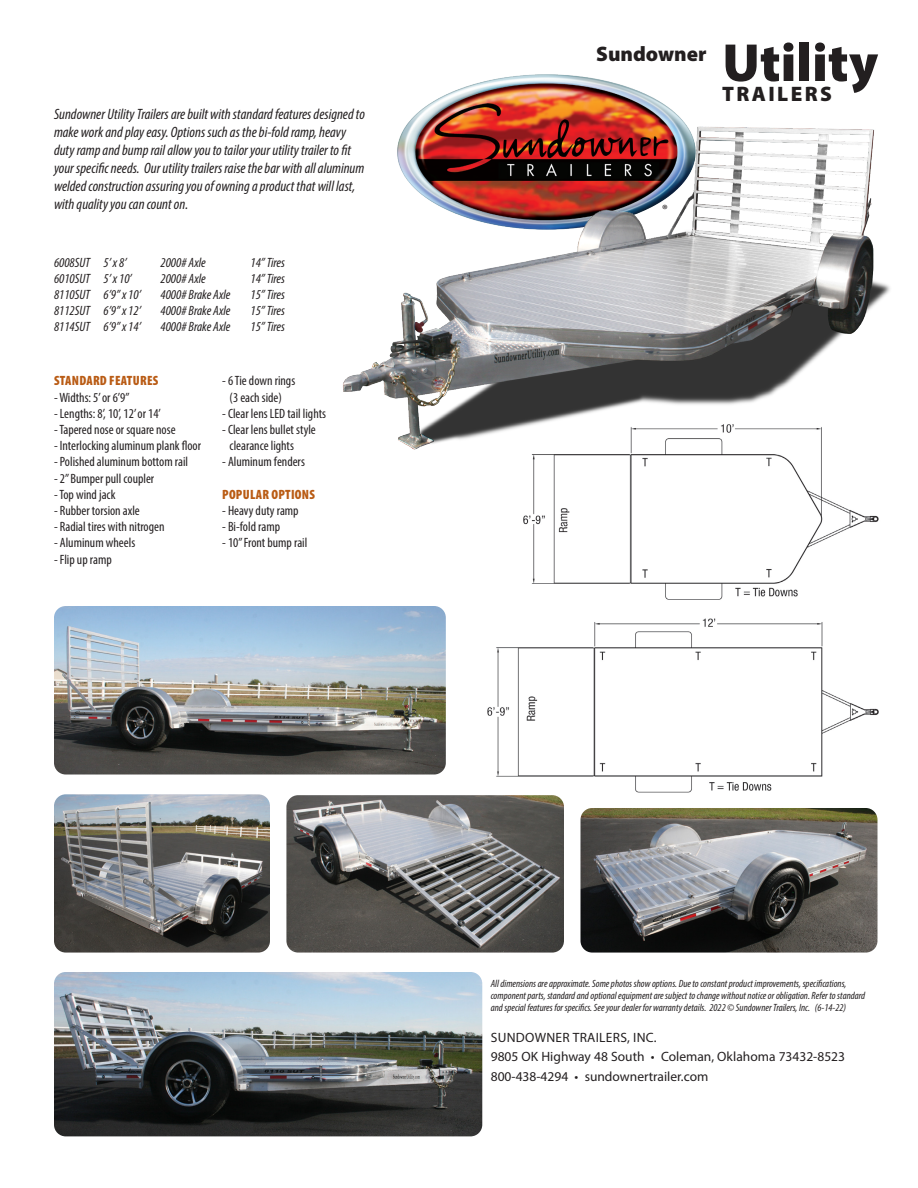
<style>
.page{position:relative;width:918px;height:1188px;background:#fff}
.page>*{position:absolute;margin:0;border:0;box-sizing:border-box;transform-origin:0 0}
.t1{font:900 54px "Myriad Pro";color:#231f20}
.t2{font:900 21px "Myriad Pro";color:#231f20}
.t3{font:900 21px "Myriad Pro";letter-spacing:.115em;color:#231f20}
.t4{font:italic condensed 15px/18px "Myriad Pro";color:#231f20}
.t5{font:condensed 13.5px "Myriad Pro";color:#231f20}
.t6{font:italic condensed 13.5px "Myriad Pro";color:#231f20}
.t7{font:13.5px "Myriad Pro";color:#231f20}
.t8{font:900 condensed 13.5px "Myriad Pro";letter-spacing:.02em;color:#b95b14}
.t9{font:13.5px "Myriad Pro";letter-spacing:.02em;color:#231f20}
.Disclaimer{font:italic condensed 10.5px/12px "Myriad Pro";color:#231f20}
</style>
<div class="page">
<img style="left:523px;top:462px;width:356px;height:138px">
<img style="left:406px;top:74px;width:280px;height:51px">
<img style="left:487px;top:618px;width:392px;height:175px">
<img style="left:54px;top:972px;width:428px;height:164px">
<img style="left:580px;top:808px;width:298px;height:145px">
<img style="left:54px;top:606px;width:392px;height:169px">
<img style="left:286px;top:795px;width:278px;height:158px">
<img style="left:54px;top:794px;width:216px;height:159px">
<img style="left:343px;top:125px;width:547px;height:337px">
<p class="t4" style="left:54px;top:104px;width:312px">Sundowner Utility Trailers are built with standard features designed to make work and play easy. Options such as the bi-fold ramp, heavy duty ramp and bump rail allow you to tailor your utility trailer to fit your specific needs. Our utility trailers raise the bar with all aluminum welded construction assuring you of owning a product that will last, with quality you can count on.</p>
<p class="t6" style="left:54px;top:254px;width:74px">6008SUT 5’ x 8’</p>
<p class="t6" style="left:161px;top:254px;width:47px">2000# Axle</p>
<p class="t6" style="left:251px;top:254px;width:36px">14” Tires</p>
<p class="t6" style="left:54px;top:270px;width:79px">6010SUT 5’ x 10’</p>
<p class="t6" style="left:161px;top:270px;width:47px">2000# Axle</p>
<p class="t6" style="left:251px;top:270px;width:36px">14” Tires</p>
<p class="t6" style="left:54px;top:286px;width:88px">8110SUT 6’9” x 10’</p>
<p class="t6" style="left:161px;top:286px;width:71px">4000# Brake Axle</p>
<p class="t6" style="left:251px;top:286px;width:36px">15” Tires</p>
<p class="t6" style="left:54px;top:303px;width:88px">8112SUT 6’9” x 12’</p>
<p class="t6" style="left:161px;top:303px;width:71px">4000# Brake Axle</p>
<p class="t6" style="left:251px;top:303px;width:36px">15” Tires</p>
<p class="t6" style="left:54px;top:319px;width:88px">8114SUT 6’9” x 14’</p>
<p class="t6" style="left:161px;top:319px;width:71px">4000# Brake Axle</p>
<p class="t6" style="left:251px;top:319px;width:36px">15” Tires</p>
<p class="t8" style="left:54px;top:372px;width:106px">STANDARD FEATURES</p>
<p class="t5" style="left:54px;top:389px;width:77px">- Widths: 5’ or 6’9”</p>
<p class="t5" style="left:54px;top:405px;width:109px">- Lengths: 8’, 10’, 12’ or 14’</p>
<p class="t5" style="left:54px;top:421px;width:123px">- Tapered nose or square nose</p>
<p class="t5" style="left:54px;top:437px;width:149px">- Interlocking aluminum plank floor</p>
<p class="t5" style="left:54px;top:454px;width:136px">- Polished aluminum bottom rail</p>
<p class="t5" style="left:54px;top:470px;width:102px">- 2” Bumper pull coupler</p>
<p class="t5" style="left:54px;top:486px;width:63px">- Top wind jack</p>
<p class="t5" style="left:54px;top:502px;width:87px">- Rubber torsion axle</p>
<p class="t5" style="left:54px;top:518px;width:112px">- Radial tires with nitrogen</p>
<p class="t5" style="left:54px;top:535px;width:83px">- Aluminum wheels</p>
<p class="t5" style="left:54px;top:551px;width:59px">- Flip up ramp</p>
<p class="t5" style="left:222px;top:373px;width:75px">- 6 Tie down rings</p>
<p class="t5" style="left:230px;top:389px;width:54px">(3 each side)</p>
<p class="t5" style="left:222px;top:405px;width:105px">- Clear lens LED tail lights</p>
<p class="t5" style="left:222px;top:421px;width:95px">- Clear lens bullet style</p>
<p class="t5" style="left:230px;top:437px;width:66px">clearance lights</p>
<p class="t5" style="left:222px;top:454px;width:84px">- Aluminum fenders</p>
<p class="t8" style="left:222px;top:486px;width:94px">POPULAR OPTIONS</p>
<p class="t5" style="left:222px;top:502px;width:78px">- Heavy duty ramp</p>
<p class="t5" style="left:222px;top:518px;width:60px">- Bi-fold ramp</p>
<p class="t5" style="left:222px;top:535px;width:87px">- 10” Front bump rail</p>
<p class="t2" style="left:596px;top:40px;width:112px">Sundowner</p>
<p class="t1" style="left:722px;top:27px;width:157px">Utility</p>
<p class="t3" style="left:722px;top:79px;width:111px">TRAILERS</p>
<p class="t7" style="left:662px;top:201px;width:7px">®</p>
<p class="Disclaimer" style="left:491px;top:978px;width:376px">All dimensions are approximate. Some photos show options. Due to constant product improvements, specifications, component parts, standard and optional equipment are subject to change without notice or obligation. Refer to standard and special features for specifics. See your dealer for warranty details. 2022 © Sundowner Trailers, Inc. (6-14-22)</p>
<p class="t9" style="left:491px;top:1029px;width:167px">SUNDOWNER TRAILERS, INC.</p>
<p class="t7" style="left:491px;top:1048px;width:356px">9805 OK Highway 48 South • Coleman, Oklahoma 73432-8523</p>
<p class="t7" style="left:491px;top:1068px;width:219px">800-438-4294 • sundownertrailer.com</p>
</div>
